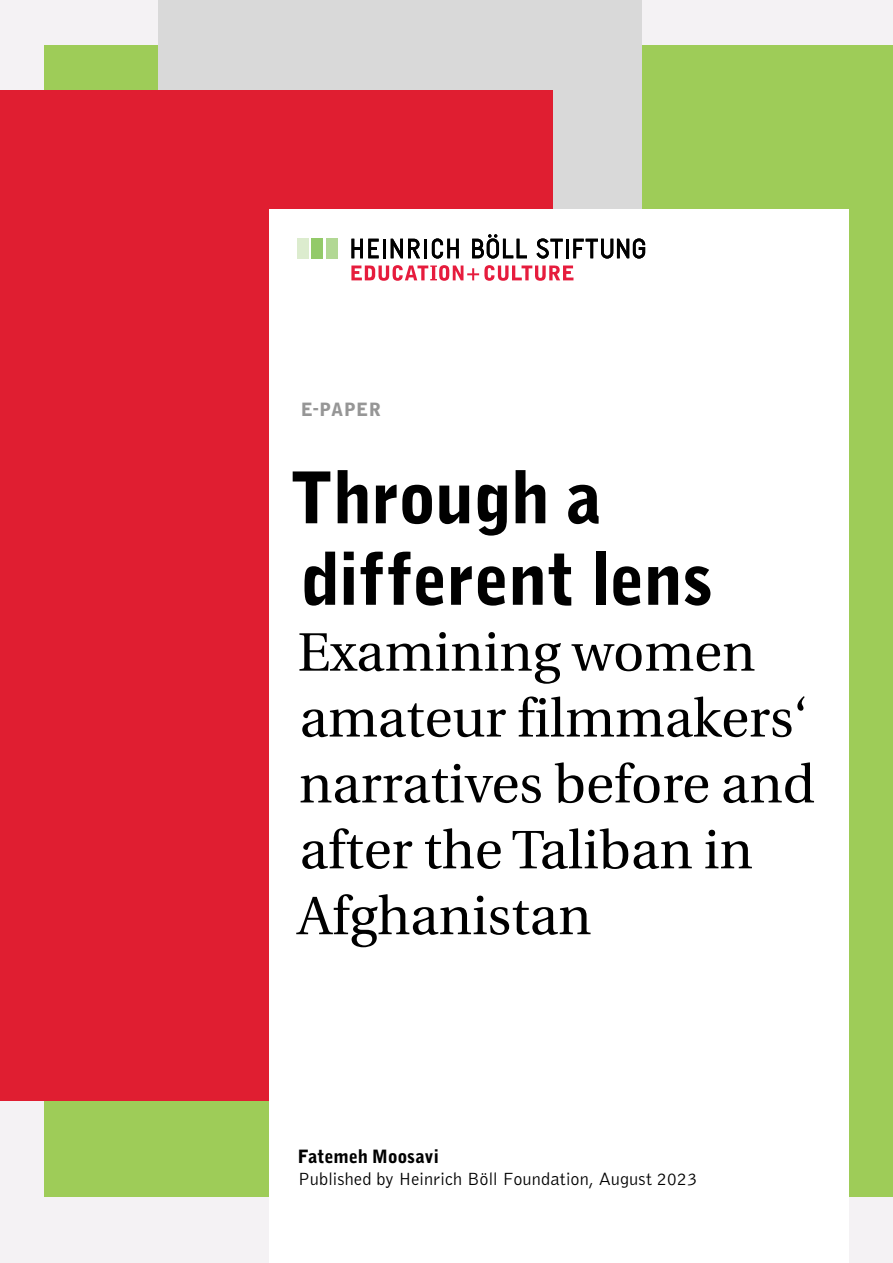
<style>
.page{position:relative;width:893px;height:1263px;background:#f4f2f4}
.page>*{position:absolute;margin:0;border:0;box-sizing:border-box;transform-origin:0 0}
.t1{font:900 70.8px/81.4px "Bell Gothic";letter-spacing:-.015em;color:#000}
.t2{font:54px/65.8px "Utopia";color:#000}
.t3{font:300 18.3px "Bell Gothic Std";color:#000}
.t4{font:900 18.3px "Bell Gothic";color:#000}
.t5{font:900 18.3px "Bell Gothic";letter-spacing:.03em;color:#969696}
</style>
<div class="page">
<div style="left:45px;top:45px;width:848px;height:1151px;background:#9ecc58"></div>
<div style="left:158px;top:0;width:483px;height:884px;background:#d9d9d9"></div>
<div style="left:0;top:90px;width:553px;height:1010px;background:#e01e31"></div>
<div style="left:269px;top:209px;width:580px;height:1054px;background:#fff"></div>
<svg style="left:351px;top:265px;width:222px;height:16px"></svg>
<div style="left:326px;top:238px;width:11px;height:21px;background:#b2d894"></div>
<div style="left:312px;top:238px;width:11px;height:21px;background:#93ca69"></div>
<div style="left:297px;top:238px;width:12px;height:21px;background:#dcecce"></div>
<svg style="left:351px;top:239px;width:28px;height:19px"></svg>
<hr style="left:383px;top:239px;width:3px;height:19px;background:#000">
<svg style="left:391px;top:239px;width:29px;height:19px"></svg>
<hr style="left:424px;top:239px;width:3px;height:19px;background:#000">
<svg style="left:432px;top:238px;width:27px;height:21px"></svg>
<svg style="left:472px;top:234px;width:55px;height:25px"></svg>
<svg style="left:536px;top:238px;width:27px;height:21px"></svg>
<hr style="left:566px;top:239px;width:3px;height:19px;background:#000">
<svg style="left:573px;top:238px;width:72px;height:21px"></svg>
<p class="t5" style="left:301px;top:397px;width:82px">E-PAPER</p>
<h1 class="t1" style="left:292px;top:459px;width:423px">Through a different lens</h1>
<p class="t2" style="left:298px;top:620px;width:519px">Examining women amateur filmmakers‘ narratives before and after the Taliban in<br>Afghanistan</p>
<p class="t4" style="left:298px;top:1144px;width:142px">Fatemeh Moosavi</p>
<p class="t3" style="left:298px;top:1170px;width:401px">Published by Heinrich Böll Foundation, August 2023</p>
</div>
